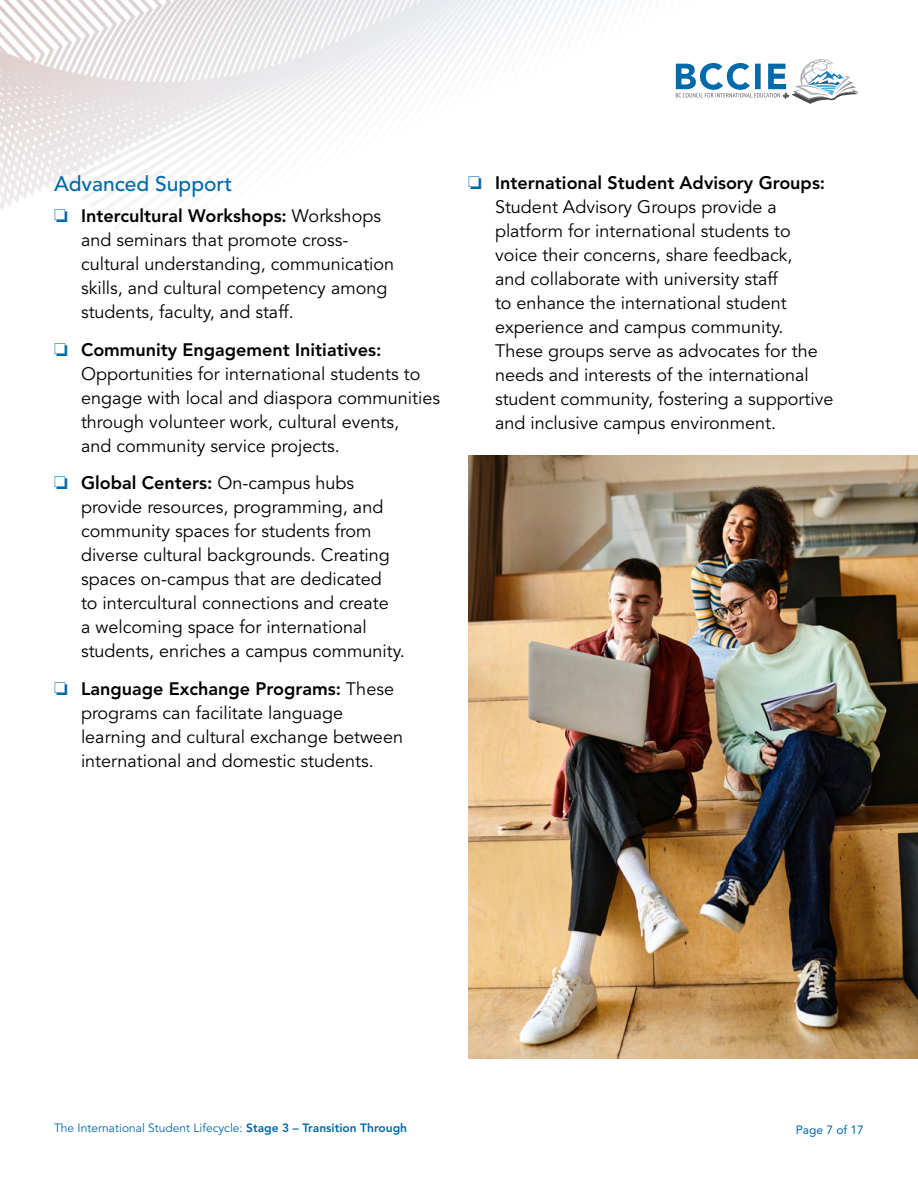
<style>
.page{position:relative;width:918px;height:1188px;background:#fff}
.page>*{position:absolute;margin:0;border:0;box-sizing:border-box;transform-origin:0 0}
.t1{font:500 21px "Avenir LT Std";color:#0069aa}
.t2{font:18px/24px "Avenir LT Std";color:#000}
.t3{font:12px "Avenir LT Std";color:#0069aa}
.t4{font:12px "Avenir LT Std";color:#0069aa}
.s1{color:#0069aa}
.s2{font-weight:800}
</style>
<div class="page">
<img style="left:0;top:0;width:859px;height:214px">
<img style="left:468px;top:456px;width:450px;height:603px">
<p class="t1" style="left:54px;top:172px;width:180px">Advanced Support</p>
<p class="t2" style="left:81px;top:204px;width:315px;text-indent:-27px"><span class="s1">❏</span> <span class="s2">Intercultural Workshops:</span> Workshops and seminars that promote cross&shy;cultural understanding, communication skills, and cultural competency among students, faculty, and staff.</p>
<p class="t2" style="left:81px;top:338px;width:361px;text-indent:-27px"><span class="s1">❏</span> <span class="s2">Community Engagement Initiatives:<br></span>Opportunities for international students to engage with local and diaspora communities through volunteer work, cultural events,<br>and community service projects.</p>
<p class="t2" style="left:81px;top:471px;width:325px;text-indent:-27px"><span class="s1">❏</span> <span class="s2">Global Centers:</span> On-campus hubs provide resources, programming, and community spaces for students from diverse cultural backgrounds. Creating spaces on-campus that are dedicated<br>to intercultural connections and create<br>a welcoming space for international students, enriches a campus community.</p>
<p class="t2" style="left:81px;top:677px;width:324px;text-indent:-27px"><span class="s1">❏</span> <span class="s2">Language Exchange Programs:</span> These programs can facilitate language learning and cultural exchange between international and domestic students.</p>
<p class="t2" style="left:495px;top:171px;width:340px;text-indent:-27px"><span class="s1">❏</span> <span class="s2">International Student Advisory Groups:<br></span>Student Advisory Groups provide a platform for international students to voice their concerns, share feedback,<br>and collaborate with university staff<br>to enhance the international student experience and campus community.<br>These groups serve as advocates for the needs and interests of the international student community, fostering a supportive and inclusive campus environment.</p>
<p class="t3" style="left:54px;top:1121px;width:355px">The International Student Lifecycle: <span class="s2">Stage 3 – Transition Through</span></p>
<p class="t4" style="left:796px;top:1123px;width:70px">Page 7 of 17</p>
</div>
